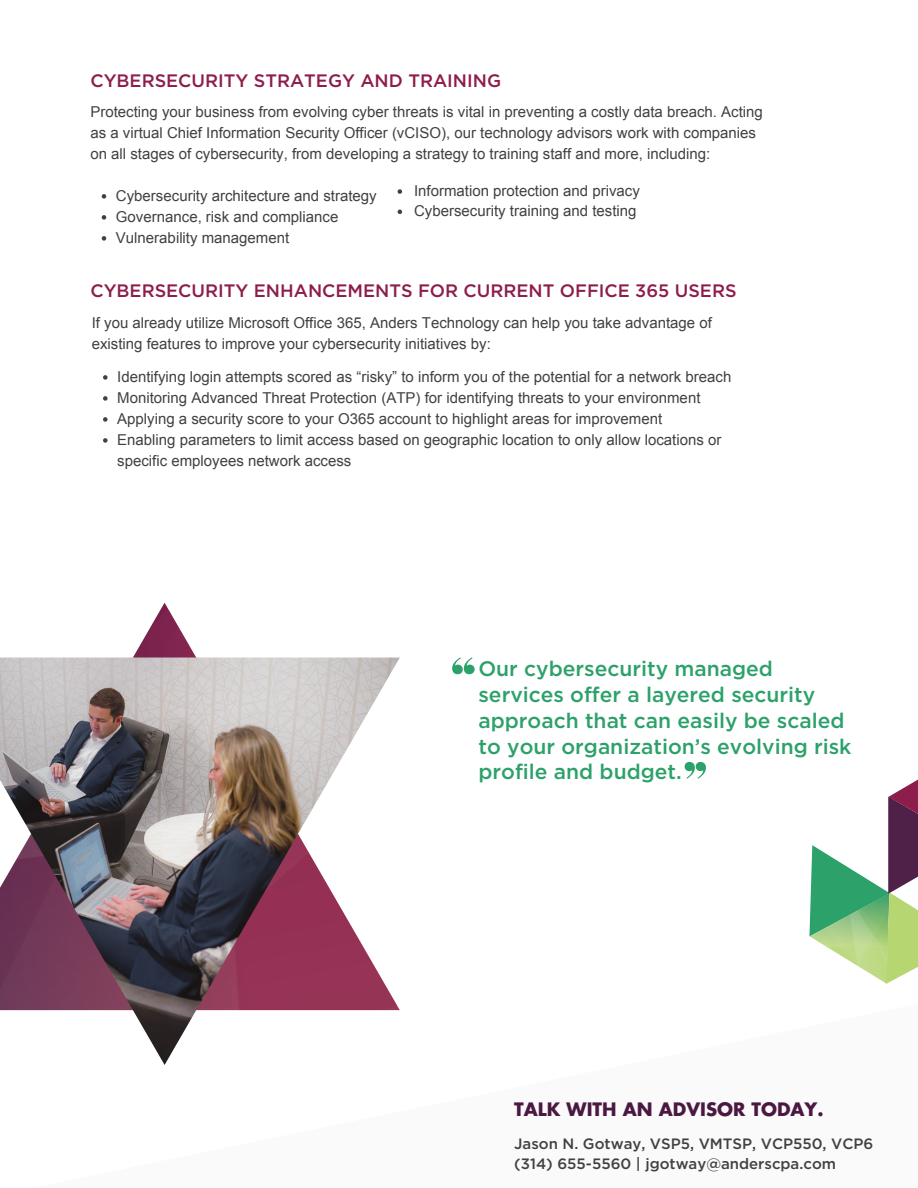
<style>
.page{position:relative;width:918px;height:1188px;background:#fff}
.page>*{position:absolute;margin:0;border:0;box-sizing:border-box;transform-origin:0 0}
.t1{font:500 21px/25.8px "Gotham";color:#2da16a}
.t2{font:500 18px "Gotham";color:#8d1d4b}
.t3{font:700 18px "Futura Std";color:#4b1842}
.t4{font:15px/21px "Arial";color:#414042}
.t5{font:500 15px "Gotham";color:#414042}
</style>
<div class="page">
<svg style="left:102px;top:194px;width:4px;height:5px"></svg>
<svg style="left:102px;top:215px;width:4px;height:5px"></svg>
<svg style="left:102px;top:236px;width:4px;height:5px"></svg>
<svg style="left:809px;top:779px;width:109px;height:205px"></svg>
<img style="left:0;top:603px;width:400px;height:55px">
<img style="left:0;top:658px;width:400px;height:407px">
<svg style="left:452px;top:657px;width:23px;height:17px"></svg>
<svg style="left:685px;top:762px;width:21px;height:17px"></svg>
<svg style="left:103px;top:375px;width:5px;height:5px"></svg>
<svg style="left:103px;top:396px;width:5px;height:5px"></svg>
<svg style="left:103px;top:417px;width:5px;height:5px"></svg>
<svg style="left:103px;top:438px;width:5px;height:5px"></svg>
<svg style="left:398px;top:189px;width:4px;height:5px"></svg>
<svg style="left:398px;top:210px;width:4px;height:4px"></svg>
<p class="t2" style="left:90px;top:73px;width:412px">CYBERSECURITY STRATEGY AND TRAINING</p>
<p class="t4" style="left:90px;top:101px;width:674px">Protecting your business from evolving cyber threats is vital in preventing a costly data breach. Acting as a virtual Chief Information Security Officer (vCISO), our technology advisors work with companies on all stages of cybersecurity, from developing a strategy to training staff and more, including:</p>
<p class="t4" style="left:116px;top:185px;width:262px">Cybersecurity architecture and strategy</p>
<p class="t4" style="left:116px;top:206px;width:224px">Governance, risk and compliance</p>
<p class="t4" style="left:116px;top:227px;width:175px">Vulnerability management</p>
<p class="t4" style="left:414px;top:180px;width:227px">Information protection and privacy</p>
<p class="t4" style="left:414px;top:201px;width:224px">Cybersecurity training and testing</p>
<p class="t2" style="left:90px;top:282px;width:648px">CYBERSECURITY ENHANCEMENTS FOR CURRENT OFFICE 365 USERS</p>
<p class="t4" style="left:92px;top:312px;width:622px">If you already utilize Microsoft Office 365, Anders Technology can help you take advantage of existing features to improve your cybersecurity initiatives by:</p>
<p class="t4" style="left:117px;top:366px;width:616px">Identifying login attempts scored as “risky” to inform you of the potential for a network breach</p>
<p class="t4" style="left:117px;top:387px;width:585px">Monitoring Advanced Threat Protection (ATP) for identifying threats to your environment</p>
<p class="t4" style="left:117px;top:408px;width:546px">Applying a security score to your O365 account to highlight areas for improvement</p>
<p class="t4" style="left:117px;top:429px;width:606px">Enabling parameters to limit access based on geographic location to only allow locations or specific employees network access</p>
<p class="t1" style="left:478px;top:657px;width:375px">Our cybersecurity managed services offer a layered security approach that can easily be scaled to your organization’s evolving risk profile and budget.</p>
<p class="t3" style="left:514px;top:1101px;width:311px">TALK WITH AN ADVISOR TODAY.</p>
<p class="t5" style="left:514px;top:1137px;width:361px">Jason N. Gotway, VSP5, VMTSP, VCP550, VCP6</p>
<p class="t5" style="left:514px;top:1157px;width:323px">(314) 655-5560 | jgotway@anderscpa.com</p>
</div>
